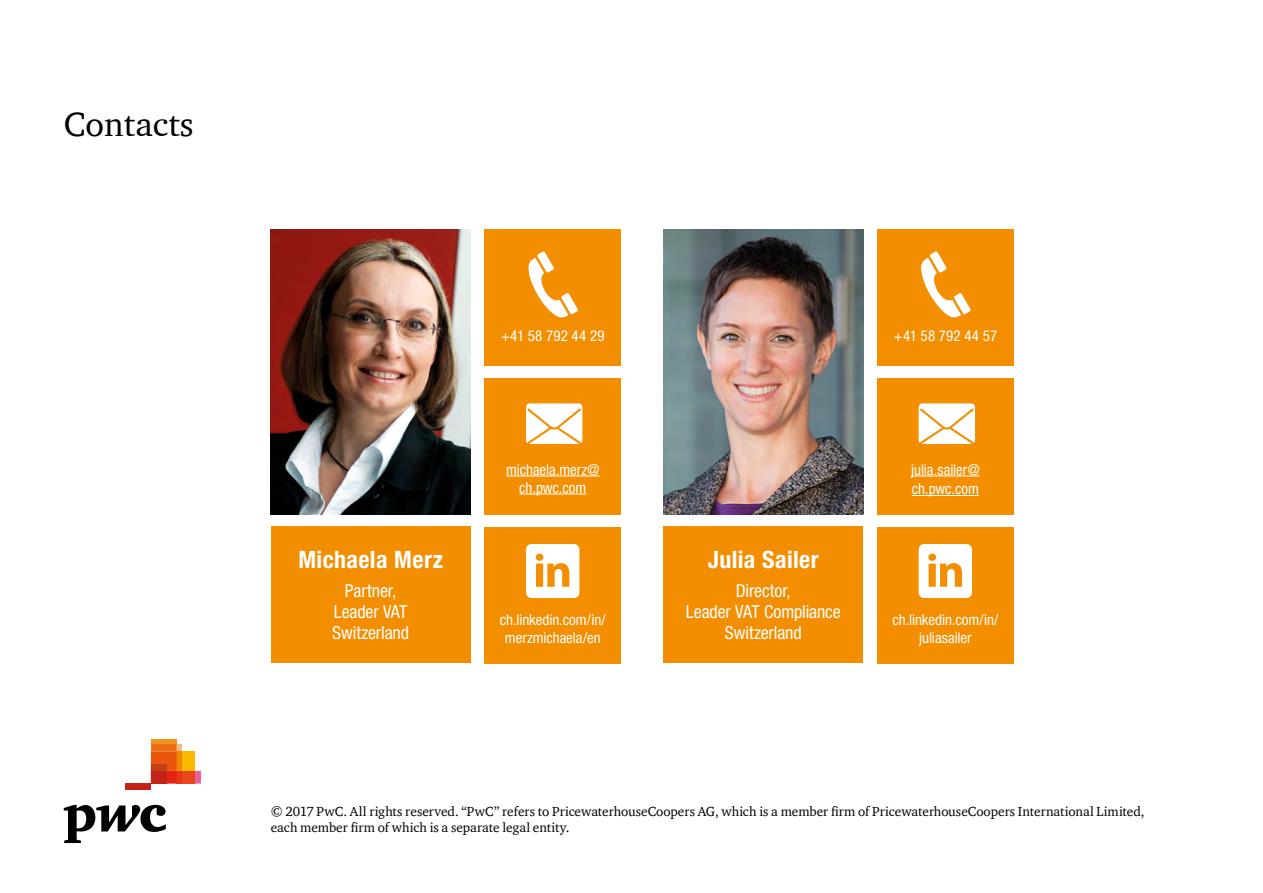
<style>
.page{position:relative;width:1263px;height:893px;background:#fff}
.page>*{position:absolute;margin:0;border:0;box-sizing:border-box;transform-origin:0 0}
.t1{font:34.5px "ITC Charter Com";color:#000}
.t2{font:700 condensed 24px "Helvetica Neue LT Std";letter-spacing:.015em;color:#fff}
.t3{font:condensed 18px/21px "Helvetica Neue LT Std";letter-spacing:-.005em;color:#fff;text-align:center}
.t4{font:condensed 15px/18px "Helvetica Neue LT Std";letter-spacing:-.005em;color:#fff;text-align:center}
.t5{font:condensed 15px "Helvetica Neue LT Std";letter-spacing:.015em;color:#fff}
.t6{font:13.5px/16.2px "ITC Charter Com";color:#000}
</style>
<div class="page">
<img style="left:663px;top:229px;width:200px;height:285px">
<div style="left:877px;top:378px;width:136px;height:136px;background:#f28e00"></div>
<svg style="left:919px;top:403px;width:56px;height:41px;background:#fdf0de"></svg>
<hr style="left:911px;top:476px;width:69px;height:1px;background:#fff">
<hr style="left:912px;top:495px;width:67px;height:1px;background:#fff">
<div style="left:877px;top:229px;width:136px;height:136px;background:#f28e00"></div>
<svg style="left:920px;top:251px;width:51px;height:67px"></svg>
<div style="left:877px;top:528px;width:136px;height:136px;background:#f28e00"></div>
<div style="left:919px;top:544px;width:53px;height:54px;background:#fff;border-radius:5px"></div>
<svg style="left:928px;top:554px;width:34px;height:33px"></svg>
<div style="left:663px;top:527px;width:200px;height:136px;background:#f28e00"></div>
<img style="left:271px;top:229px;width:200px;height:285px">
<div style="left:485px;top:378px;width:136px;height:136px;background:#f28e00"></div>
<svg style="left:526px;top:403px;width:56px;height:41px;background:#fdf0de"></svg>
<hr style="left:506px;top:476px;width:94px;height:1px;background:#fff">
<hr style="left:519px;top:494px;width:67px;height:1px;background:#fff">
<div style="left:485px;top:229px;width:136px;height:136px;background:#f28e00"></div>
<svg style="left:528px;top:251px;width:51px;height:67px"></svg>
<div style="left:485px;top:528px;width:136px;height:136px;background:#f28e00"></div>
<div style="left:526px;top:544px;width:53px;height:54px;background:#fff;border-radius:5px"></div>
<svg style="left:536px;top:554px;width:33px;height:33px"></svg>
<div style="left:271px;top:527px;width:200px;height:136px;background:#f28e00"></div>
<svg style="left:64px;top:805px;width:102px;height:38px"></svg>
<div style="left:151px;top:739px;width:26px;height:5px;background:#f3931f"></div>
<svg style="left:151px;top:744px;width:50px;height:40px;background:#f0823d"></svg>
<div style="left:151px;top:764px;width:16px;height:7px;background:#c44016"></div>
<div style="left:151px;top:771px;width:16px;height:13px;background:#c22417"></div>
<div style="left:126px;top:784px;width:25px;height:6px;background:#c22417"></div>
<h1 class="t1" style="left:64px;top:103px;width:131px">Contacts</h1>
<h2 class="t2" style="left:298px;top:545px;width:146px">Michaela Merz</h2>
<h3 class="t3" style="left:332px;top:580px;width:78px">Partner,<br>Leader VAT<br>Switzerland</h3>
<p class="t5" style="left:501px;top:327px;width:105px">+41 58 792 44 29</p>
<p class="t4" style="left:506px;top:460px;width:95px">michaela.merz@ ch.pwc.com</p>
<p class="t4" style="left:500px;top:610px;width:107px">ch.linkedin.com/in/ merzmichaela/en</p>
<h2 class="t2" style="left:708px;top:545px;width:112px">Julia Sailer</h2>
<h3 class="t3" style="left:686px;top:580px;width:157px">Director,<br>Leader VAT Compliance<br>Switzerland</h3>
<p class="t4" style="left:894px;top:327px;width:105px">+41 58 792 44 57</p>
<p class="t4" style="left:911px;top:459px;width:70px;line-height:19.5px;text-align:left">julia.sailer@ ch.pwc.com</p>
<p class="t4" style="left:892px;top:610px;width:107px">ch.linkedin.com/in/ juliasailer</p>
<p class="t6" style="left:271px;top:803px;width:875px">© 2017 PwC. All rights reserved. “PwC” refers to PricewaterhouseCoopers AG, which is a member firm of PricewaterhouseCoopers International Limited, each member firm of which is a separate legal entity.</p>
</div>
